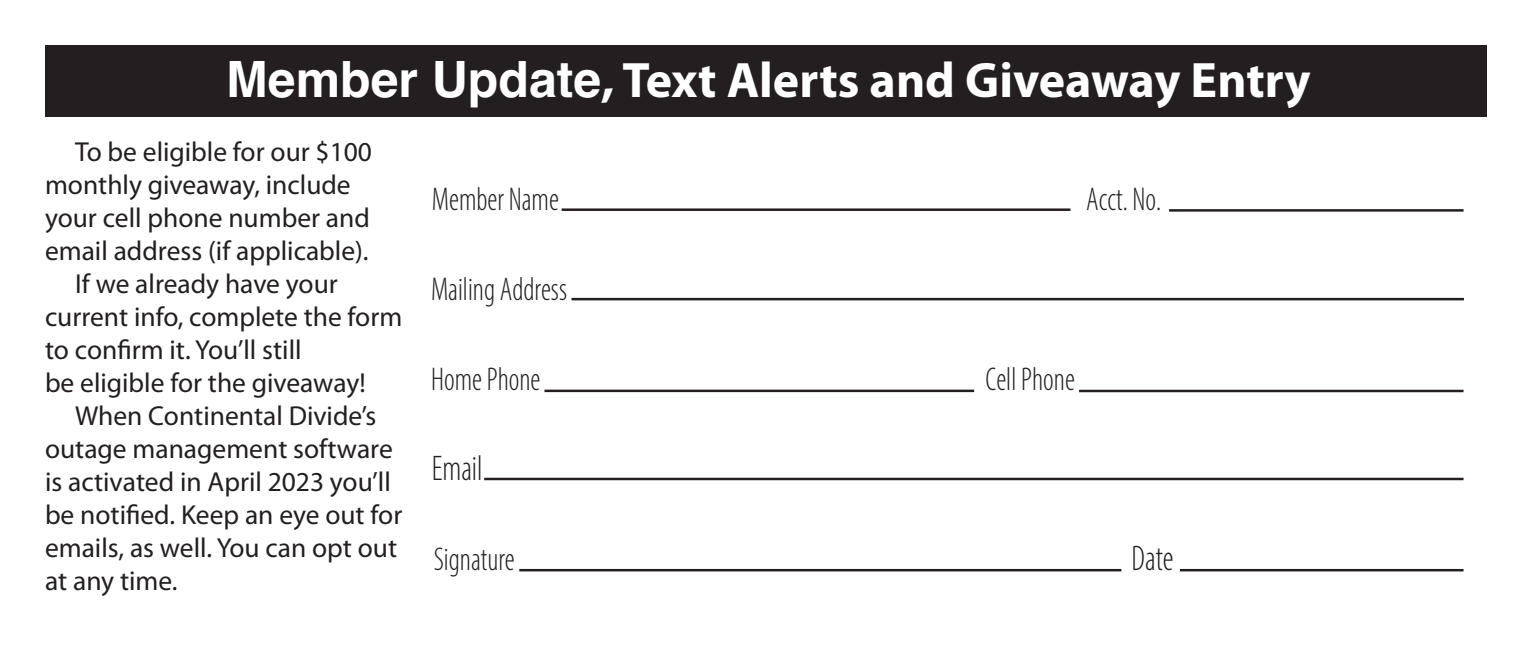
<style>
.page{position:relative;width:1530px;height:659px;background:#fff}
.page>*{position:absolute;margin:0;border:0;box-sizing:border-box;transform-origin:0 0}
.t1{font:700 50px "Myriad Pro";color:#fff}
.t2{font:300 condensed 35.75px "Myriad Pro";color:#231f20;scale:.91 1}
.t3{font:300 condensed 33px "Myriad Pro";color:#231f20;scale:.91 1}
.t4{font:27.5px "Myriad Pro";color:#231f20}
.s1{font-family:"Helvetica"}
</style>
<div class="page">
<div style="left:45px;top:45px;width:1441px;height:71px;background:#231f20"></div>
<hr style="left:1079px;top:390px;width:385px;height:2px;background:#231f20">
<hr style="left:562px;top:208px;width:508px;height:3px;background:#231f20">
<hr style="left:1169px;top:209px;width:295px;height:3px;background:#231f20">
<hr style="left:572px;top:298px;width:892px;height:2px;background:#231f20">
<hr style="left:545px;top:389px;width:429px;height:3px;background:#231f20">
<hr style="left:484px;top:478px;width:980px;height:2px;background:#231f20">
<hr style="left:519px;top:569px;width:602px;height:2px;background:#231f20">
<hr style="left:1180px;top:569px;width:284px;height:2px;background:#231f20">
<h1 class="t1" style="left:226px;top:50px;width:1086px"><span class="s1">Member Update</span>, Text Alerts and Giveaway Entry</h1>
<p class="t4" style="left:75px;top:141px;width:299px">To be eligible for our $100</p>
<p class="t4" style="left:45px;top:174px;width:307px">monthly giveaway, include</p>
<p class="t4" style="left:45px;top:207px;width:326px">your cell phone number and</p>
<p class="t4" style="left:45px;top:240px;width:325px">email address (if applicable).</p>
<p class="t4" style="left:75px;top:273px;width:264px">If we already have your</p>
<p class="t4" style="left:45px;top:306px;width:359px">current info, complete the form</p>
<p class="t4" style="left:45px;top:339px;width:258px">to confirm it. You’ll still</p>
<p class="t4" style="left:45px;top:372px;width:322px">be eligible for the giveaway!</p>
<p class="t4" style="left:75px;top:405px;width:303px">When Continental Divide’s</p>
<p class="t4" style="left:45px;top:438px;width:349px">outage management software</p>
<p class="t4" style="left:45px;top:471px;width:347px">is activated in April 2023 you’ll</p>
<p class="t4" style="left:45px;top:504px;width:359px">be notified. Keep an eye out for</p>
<p class="t4" style="left:45px;top:537px;width:354px">emails, as well. You can opt out</p>
<p class="t4" style="left:45px;top:570px;width:134px">at any time.</p>
<p class="t3" style="left:432px;top:187px;width:141px">Member Name</p>
<p class="t3" style="left:1086px;top:187px;width:84px">Acct. No.</p>
<p class="t3" style="left:431px;top:277px;width:151px">Mailing Address</p>
<p class="t3" style="left:986px;top:367px;width:100px">Cell Phone</p>
<p class="t3" style="left:431px;top:367px;width:122px">Home Phone</p>
<h2 class="t2" style="left:432px;top:455px;width:58px">Email</h2>
<h2 class="t2" style="left:1132px;top:545px;width:48px">Date</h2>
<p class="t3" style="left:434px;top:547px;width:91px">Signature</p>
</div>
